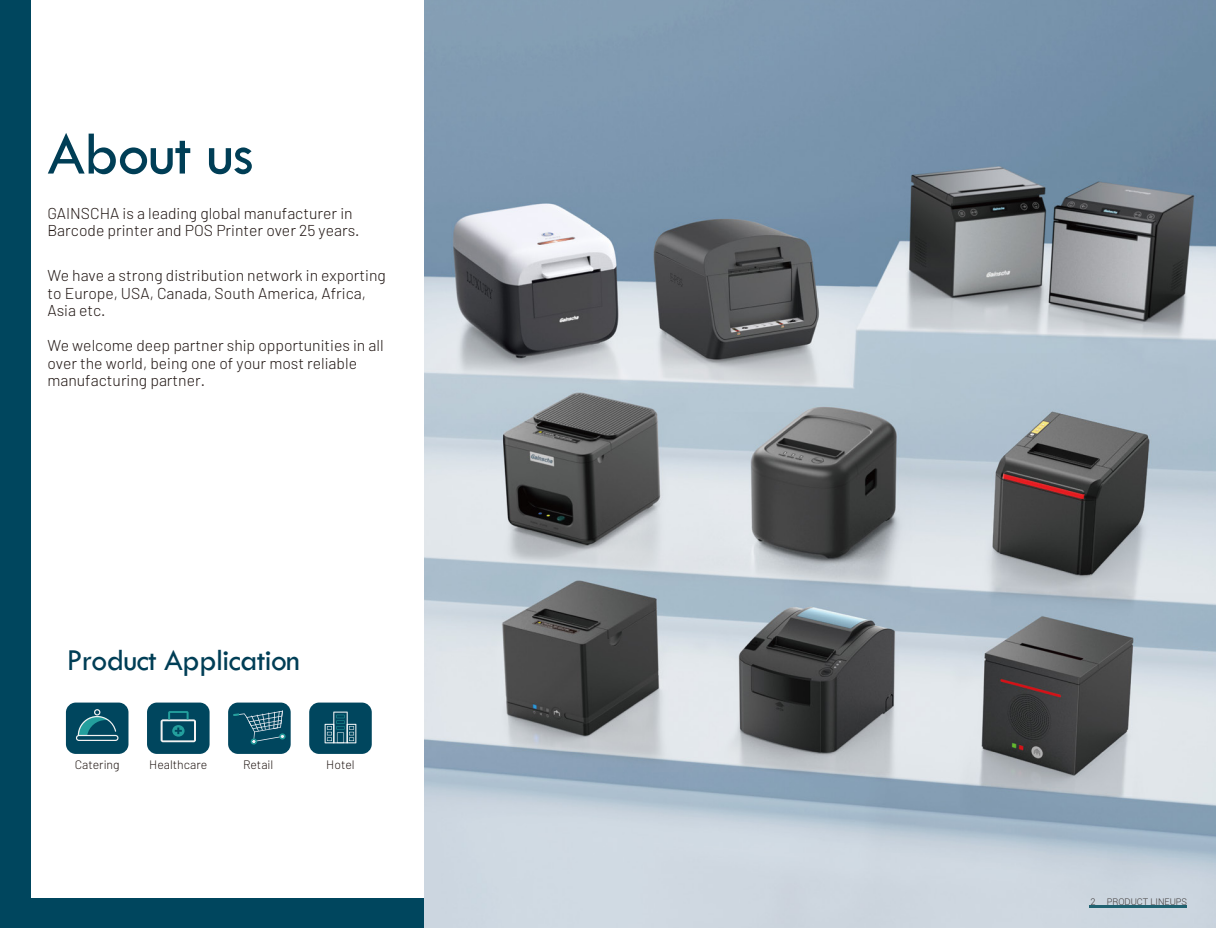
<style>
.page{position:relative;width:1216px;height:928px;background:#fff}
.page>*{position:absolute;margin:0;border:0;box-sizing:border-box;transform-origin:0 0}
.t1{font:63px "Tw Cen";letter-spacing:-.02em;color:#003e56}
.t2{font:31.5px "Tw Cen";letter-spacing:-.02em;color:#003e56}
.t3{font:15.75px/17.5px "Barlow";color:#221815}
.t4{font:12.25px "Barlow";color:#221815}
.t5{font:300 9.28px "Roboto";color:#3e3a39}
</style>
<div class="page">
<div style="left:0;top:0;width:30px;height:928px;background:#00465e"></div>
<div style="left:22px;top:898px;width:402px;height:30px;background:#00465e"></div>
<div style="left:66px;top:702px;width:62px;height:52px;background:#00465e;border-radius:10px"></div>
<div style="left:147px;top:702px;width:62px;height:52px;background:#00465e;border-radius:10px"></div>
<div style="left:228px;top:702px;width:63px;height:52px;background:#00465e;border-radius:10px"></div>
<div style="left:309px;top:702px;width:63px;height:52px;background:#00465e;border-radius:10px"></div>
<svg style="left:233px;top:710px;width:52px;height:34px"></svg>
<svg style="left:161px;top:711px;width:35px;height:31px"></svg>
<svg style="left:76px;top:709px;width:43px;height:32px"></svg>
<svg style="left:324px;top:711px;width:32px;height:32px"></svg>
<img style="left:424px;top:0;width:791px;height:928px">
<hr style="left:1089px;top:905px;width:97px;height:3px;background:#206271">
<h1 class="t1" style="left:47px;top:116px;width:208px">About us</h1>
<p class="t3" style="left:47px;top:204px;width:314px">GAINSCHA is a leading global manufacturer in<br>Barcode printer and POS Printer over 25 years.</p>
<p class="t3" style="left:47px;top:266px;width:340px">We have a strong distribution network in exporting to Europe, USA, Canada, South America, Africa,<br>Asia etc.</p>
<p class="t3" style="left:47px;top:336px;width:338px">We welcome deep partner ship opportunities in all over the world, being one of your most reliable manufacturing partner.</p>
<h2 class="t2" style="left:67px;top:641px;width:235px">Product Application</h2>
<p class="t4" style="left:75px;top:757px;width:46px">Catering</p>
<p class="t4" style="left:149px;top:757px;width:59px">Healthcare</p>
<p class="t4" style="left:243px;top:757px;width:32px">Retail</p>
<p class="t4" style="left:326px;top:757px;width:30px">Hotel</p>
<p class="t5" style="left:1090px;top:895px;width:98px">2 PRODUCT LINEUPS</p>
</div>
